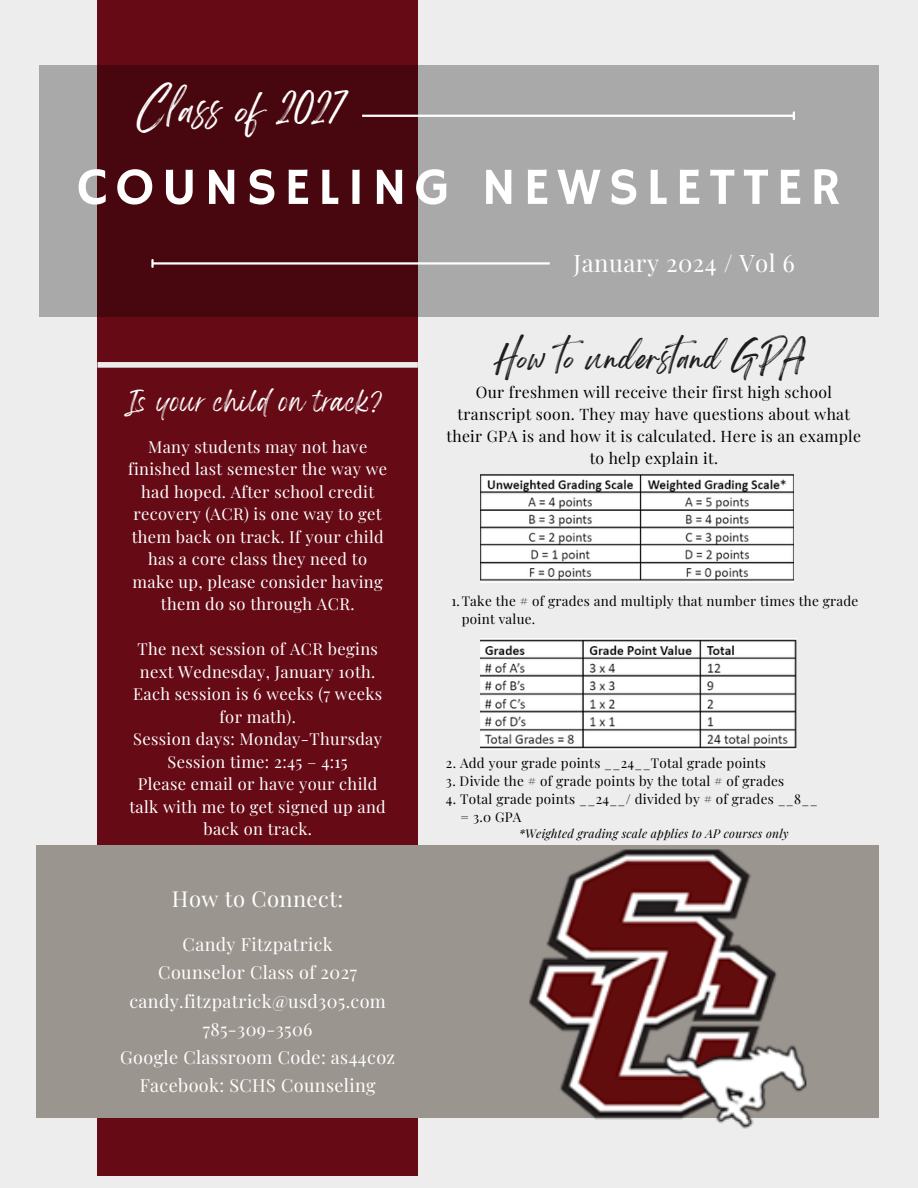
<style>
.page{position:relative;width:918px;height:1188px;background:#ededed}
.page>*{position:absolute;margin:0;border:0;box-sizing:border-box;transform-origin:0 0}
.t1{font:52.5px "Hammersmith One";letter-spacing:.14em;color:#fff}
.t2{font:italic 31.5px "Brightwall";letter-spacing:.05em;color:#fff}
.t3{font:italic 25.5px "Brightwall";letter-spacing:.05em;color:#1f1c1c}
.t4{font:24px "Playfair Display";letter-spacing:.02em;color:#fff}
.t5{font:22.05px "Playfair Display";letter-spacing:.02em;color:#fff}
.t6{font:18px "Playfair Display";letter-spacing:.02em;color:#fff}
.t7{font:16.5px/22.5px "Playfair Display";letter-spacing:.02em;color:#fff;text-align:center}
.t8{font:16.5px "Wonderful Branding";letter-spacing:.02em;color:#fff}
.t9{font:15.75px/22px "Playfair Display";letter-spacing:.02em;color:#000;text-align:center}
.t10{font:13.5px/18px "Playfair Display";letter-spacing:.02em;color:#000}
.t11{font:italic 12px "Playfair Display";letter-spacing:.02em;color:#000}
.s1{font-weight:700}
</style>
<div class="page">
<div style="left:98px;top:0;width:320px;height:1176px;background:#660a15"></div>
<svg style="left:39px;top:65px;width:840px;height:252px;background:#846b6e"></svg>
<hr style="left:362px;top:115px;width:431px;height:2px;background:#fff">
<svg style="left:793px;top:112px;width:2px;height:7px"></svg>
<hr style="left:153px;top:262px;width:397px;height:3px;background:#fff">
<svg style="left:151px;top:260px;width:3px;height:7px"></svg>
<div style="left:98px;top:362px;width:320px;height:6px;background:#ededed"></div>
<div style="left:36px;top:846px;width:843px;height:272px;background:#9b958f"></div>
<img style="left:508px;top:845px;width:318px;height:284px">
<img style="left:480px;top:639px;width:317px;height:111px">
<img style="left:480px;top:474px;width:313px;height:109px">
<p class="t2" style="left:135px;top:99px;width:206px">Class of 2027</p>
<p class="t1" style="left:77px;top:157px;width:765px">COUNSELING NEWSLETTER</p>
<p class="t4" style="left:574px;top:246px;width:223px">January 2024 / Vol 6</p>
<p class="t3" style="left:491px;top:349px;width:312px">How to understand GPA</p>
<p class="t8" style="left:133px;top:398px;width:251px">Is your child on track?</p>
<p class="t9" style="left:447px;top:380px;width:416px">Our freshmen will receive their first high school transcript soon. They may have questions about what their GPA is and how it is calculated. Here is an example to help explain it.</p>
<p class="t7" style="left:128px;top:435px;width:260px">Many students may not have finished last semester the way we had hoped. After school credit recovery (ACR) is one way to get them back on track. If your child has a core class they need to make up, please consider having them do so through ACR.</p>
<p class="t7" style="left:133px;top:637px;width:250px">The next session of ACR begins next Wednesday, January 10th.<br>Each session is 6 weeks (7 weeks for math).</p>
<p class="t7" style="left:133px;top:727px;width:250px">Session days: Monday-Thursday</p>
<p class="t7" style="left:168px;top:750px;width:182px">Session time: 2:45 – 4:15</p>
<p class="t7" style="left:129px;top:772px;width:258px">Please email or have your child talk with me to get signed up and back on track.</p>
<p class="t10" style="left:462px;top:591px;width:398px;text-indent:-10px">1.Take the <span class="s1">#</span> of grades and multiply that number times the grade point value.</p>
<p class="t10" style="left:446px;top:753px;width:322px">2. Add your grade points __24__Total grade points</p>
<p class="t10" style="left:446px;top:771px;width:340px">3. Divide the <span class="s1">#</span> of grade points by the total <span class="s1">#</span> of grades</p>
<p class="t10" style="left:446px;top:789px;width:373px">4. Total grade points __24__/ divided by <span class="s1">#</span> of grades __8__</p>
<p class="t10" style="left:461px;top:807px;width:62px"><span class="s1">=</span> 3.0 GPA</p>
<p class="t11" style="left:519px;top:825px;width:271px">*Weighted grading scale applies to AP courses only</p>
<p class="t5" style="left:172px;top:883px;width:173px">How to Connect:</p>
<p class="t6" style="left:183px;top:932px;width:152px">Candy Fitzpatrick</p>
<p class="t6" style="left:158px;top:960px;width:200px">Counselor Class of 2027</p>
<p class="t6" style="left:129px;top:988px;width:258px">candy.fitzpatrick@usd305.com</p>
<p class="t6" style="left:203px;top:1016px;width:111px">785-309-3506</p>
<p class="t6" style="left:120px;top:1044px;width:276px">Google Classroom Code: as44coz</p>
<p class="t6" style="left:140px;top:1072px;width:237px">Facebook: SCHS Counseling</p>
</div>
